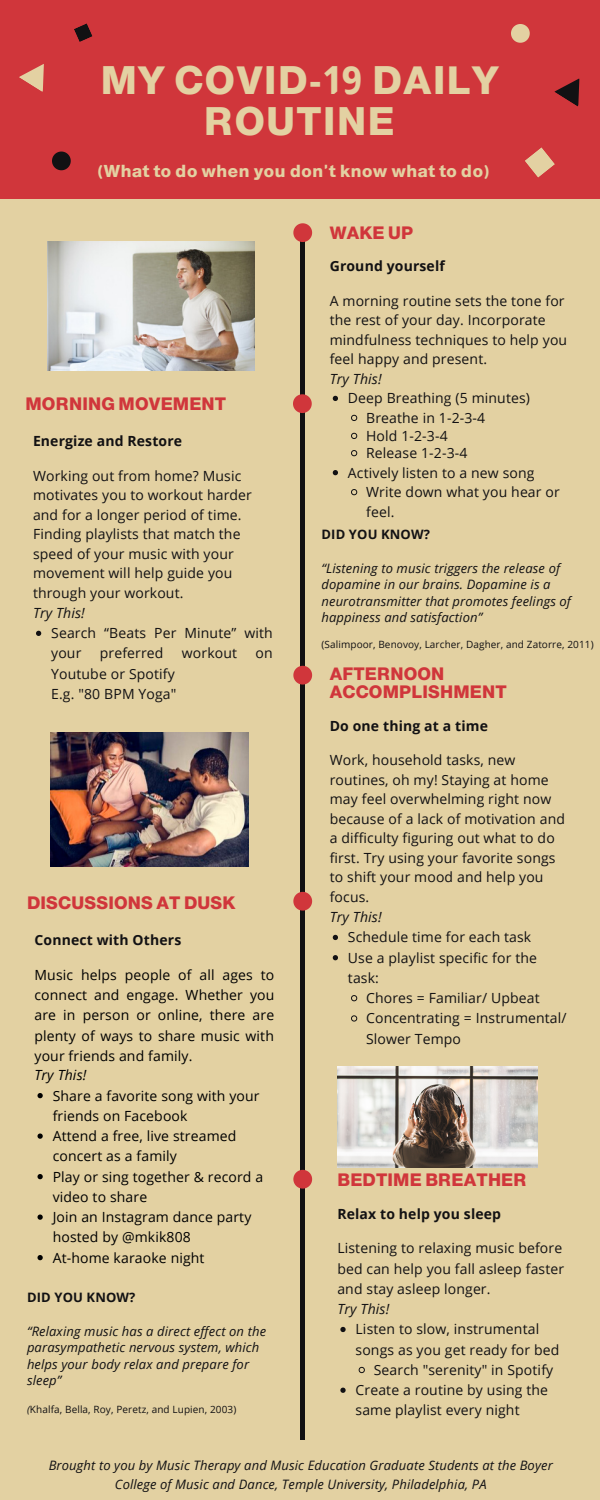
<style>
.page{position:relative;width:600px;height:1500px;background:#e3d1a2}
.page>*{position:absolute;margin:0;border:0;box-sizing:border-box;transform-origin:0 0}
.t1{font:38.8px/41.2px "Fredoka One";letter-spacing:.1em;color:#e3d1a2;text-align:center}
.t2{font:800 38.8px/41.2px "Almarai";letter-spacing:.04em;color:#e3d1a2;text-align:center}
.t3{font:800 17.5px/18.8px "Almarai";letter-spacing:.01em;color:#d0363b}
.t4{font:800 17px "Almarai";letter-spacing:.04em;color:#e3d1a2}
.t5{font:14px/19.5px "Open Sans";letter-spacing:.01em;color:#121113}
.t6{font:14px/20.2px "Open Sans";letter-spacing:.01em;color:#000}
.t7{font:700 14px "Open Sans";letter-spacing:.01em;color:#121113}
.t8{font:italic 14px "Open Sans";letter-spacing:.01em;color:#121113}
.t9{font:italic 14px "Open Sans";letter-spacing:.01em;color:#000}
.t10{font:italic 13px/16.5px "Open Sans";letter-spacing:.01em;color:#121113}
.t11{font:700 13px "Open Sans";letter-spacing:.01em;color:#121113}
.t12{font:10px "Open Sans";letter-spacing:.01em;color:#121113}
.s1{font-style:italic}
</style>
<div class="page">
<hr style="left:301px;top:232px;width:3px;height:1208px;background:#121113">
<div style="left:0;top:0;width:600px;height:198px;background:#d0363b"></div>
<svg style="left:293px;top:223px;width:19px;height:19px"></svg>
<svg style="left:293px;top:394px;width:19px;height:19px"></svg>
<svg style="left:293px;top:666px;width:19px;height:19px"></svg>
<svg style="left:293px;top:892px;width:19px;height:19px"></svg>
<svg style="left:293px;top:1170px;width:19px;height:19px"></svg>
<svg style="left:19px;top:64px;width:25px;height:28px"></svg>
<svg style="left:554px;top:78px;width:26px;height:29px"></svg>
<svg style="left:511px;top:24px;width:19px;height:19px"></svg>
<svg style="left:52px;top:152px;width:19px;height:18px"></svg>
<svg style="left:74px;top:23px;width:19px;height:19px"></svg>
<svg style="left:525px;top:147px;width:30px;height:31px"></svg>
<img style="left:337px;top:1067px;width:201px;height:100px">
<svg style="left:333px;top:396px;width:5px;height:5px"></svg>
<svg style="left:351px;top:414px;width:7px;height:7px"></svg>
<svg style="left:351px;top:432px;width:7px;height:7px"></svg>
<svg style="left:351px;top:450px;width:7px;height:7px"></svg>
<svg style="left:333px;top:470px;width:5px;height:5px"></svg>
<svg style="left:351px;top:489px;width:7px;height:7px"></svg>
<svg style="left:36px;top:631px;width:5px;height:5px"></svg>
<svg style="left:333px;top:935px;width:5px;height:5px"></svg>
<svg style="left:333px;top:955px;width:5px;height:5px"></svg>
<svg style="left:351px;top:995px;width:7px;height:7px"></svg>
<svg style="left:351px;top:1015px;width:7px;height:7px"></svg>
<svg style="left:38px;top:1093px;width:5px;height:5px"></svg>
<svg style="left:38px;top:1134px;width:5px;height:5px"></svg>
<svg style="left:38px;top:1174px;width:5px;height:5px"></svg>
<svg style="left:38px;top:1215px;width:5px;height:5px"></svg>
<svg style="left:38px;top:1255px;width:5px;height:5px"></svg>
<img style="left:50px;top:733px;width:199px;height:133px">
<svg style="left:340px;top:1327px;width:6px;height:5px"></svg>
<svg style="left:358px;top:1366px;width:7px;height:8px"></svg>
<svg style="left:340px;top:1388px;width:6px;height:5px"></svg>
<img style="left:47px;top:242px;width:207px;height:129px">
<h1 class="t1" style="left:101px;top:45px;width:398px">EFFECTIVE WAYS<br>OF STUDYING</h1>
<h1 class="t2" style="left:101px;top:60px;width:399px">MY COVID-19 DAILY<br>ROUTINE</h1>
<p class="t4" style="left:97px;top:162px;width:394px">(What to do when you don't know what to do)</p>
<p class="t3" style="left:330px;top:223px;width:85px">WAKE UP</p>
<p class="t7" style="left:330px;top:256px;width:117px">Ground yourself</p>
<p class="t3" style="left:26px;top:394px;width:202px">MORNING MOVEMENT</p>
<p class="t7" style="left:33px;top:431px;width:151px">Energize and Restore</p>
<p class="t5" style="left:33px;top:466px;width:221px">Working out from home? Music motivates you to workout harder and for a longer period of time.<br>Finding playlists that match the speed of your music with your movement will help guide you through your workout.</p>
<p class="t8" style="left:33px;top:603px;width:53px">Try This!</p>
<p class="t5" style="left:51px;top:623px;width:223px;line-height:20.2px">Search “Beats Per Minute” with your</p>
<p class="t5" style="left:100px;top:643px;width:65px">preferred</p>
<p class="t5" style="left:182px;top:643px;width:57px">workout</p>
<p class="t5" style="left:256px;top:643px;width:19px">on</p>
<p class="t5" style="left:51px;top:664px;width:125px">Youtube or Spotify</p>
<p class="t5" style="left:51px;top:684px;width:127px">E.g. "80 BPM Yoga"</p>
<p class="t3" style="left:27px;top:893px;width:210px">DISCUSSIONS AT DUSK</p>
<p class="t7" style="left:35px;top:930px;width:148px">Connect with Others</p>
<p class="t6" style="left:35px;top:964px;width:241px;text-align:justify">Music helps people of all ages to connect and engage. Whether you are in person or online, there are plenty of ways to share music with your friends and family.</p>
<p class="t9" style="left:35px;top:1065px;width:53px">Try This!</p>
<p class="t6" style="left:53px;top:1085px;width:212px">Share a favorite song with your friends on Facebook<br>Attend a free, live streamed concert as a family<br>Play or sing together &amp; record a video to share<br>Join an Instagram dance party hosted by @mkik808<br>At-home karaoke night</p>
<p class="t11" style="left:27px;top:1288px;width:110px">DID YOU KNOW?</p>
<p class="t10" style="left:27px;top:1323px;width:241px">“Relaxing music has a direct effect on the parasympathetic nervous system, which helps your body relax and prepare for sleep”</p>
<p class="t12" style="left:27px;top:1402px;width:211px"><span class="s1">(</span>Khalfa, Bella, Roy, Peretz, and Lupien, 2003)</p>
<p class="t5" style="left:330px;top:291px;width:239px">A morning routine sets the tone for the rest of your day. Incorporate mindfulness techniques to help you feel happy and present.</p>
<p class="t8" style="left:330px;top:369px;width:53px">Try This!</p>
<p class="t5" style="left:366px;top:388px;width:165px;text-indent:-18px">Deep Breathing (5 minutes)<br>Breathe in 1-2-3-4</p>
<p class="t5" style="left:366px;top:427px;width:103px;line-height:17.2px">Hold 1-2-3-4<br>Release 1-2-3-4</p>
<p class="t5" style="left:366px;top:462px;width:195px;text-indent:-18px">Actively listen to a new song<br>Write down what you hear or feel.</p>
<p class="t11" style="left:322px;top:525px;width:110px">DID YOU KNOW?</p>
<p class="t10" style="left:322px;top:559px;width:251px">“Listening to music triggers the release of dopamine in our brains. Dopamine is a neurotransmitter that promotes feelings of happiness and satisfaction”</p>
<p class="t12" style="left:322px;top:637px;width:274px">(Salimpoor, Benovoy, Larcher, Dagher, and Zatorre, 2011)</p>
<p class="t3" style="left:330px;top:664px;width:178px">AFTERNOON<br>ACCOMPLISHMENT</p>
<p class="t7" style="left:330px;top:716px;width:160px">Do one thing at a time</p>
<p class="t5" style="left:330px;top:750px;width:237px">Work, household tasks, new routines, oh my! Staying at home may feel overwhelming right now because of a lack of motivation and a difficulty figuring out what to do first. Try using your favorite songs to shift your mood and help you focus.</p>
<p class="t8" style="left:330px;top:907px;width:53px">Try This!</p>
<p class="t5" style="left:348px;top:927px;width:191px;line-height:20.2px">Schedule time for each task<br>Use a playlist specific for the task:</p>
<p class="t5" style="left:366px;top:988px;width:202px;line-height:20.2px">Chores = Familiar/ Upbeat<br>Concentrating = Instrumental/<br>Slower Tempo</p>
<p class="t3" style="left:337px;top:1171px;width:191px">BEDTIME BREATHER</p>
<p class="t7" style="left:337px;top:1204px;width:165px">Relax to help you sleep</p>
<p class="t5" style="left:337px;top:1238px;width:228px;line-height:20.2px">Listening to relaxing music before bed can help you fall asleep faster and stay asleep longer.</p>
<p class="t8" style="left:337px;top:1299px;width:53px">Try This!</p>
<p class="t5" style="left:356px;top:1319px;width:185px">Listen to slow, instrumental</p>
<p class="t5" style="left:356px;top:1339px;width:205px">songs as you get ready for bed</p>
<p class="t5" style="left:374px;top:1360px;width:181px">Search "serenity" in Spotify</p>
<p class="t5" style="left:356px;top:1380px;width:194px">Create a routine by using the</p>
<p class="t5" style="left:356px;top:1400px;width:166px">same playlist every night</p>
<p class="t10" style="left:49px;top:1456px;width:506px;line-height:18.8px;text-align:center">Brought to you by Music Therapy and Music Education Graduate Students at the Boyer<br>College of Music and Dance, Temple University, Philadelphia, PA</p>
</div>
